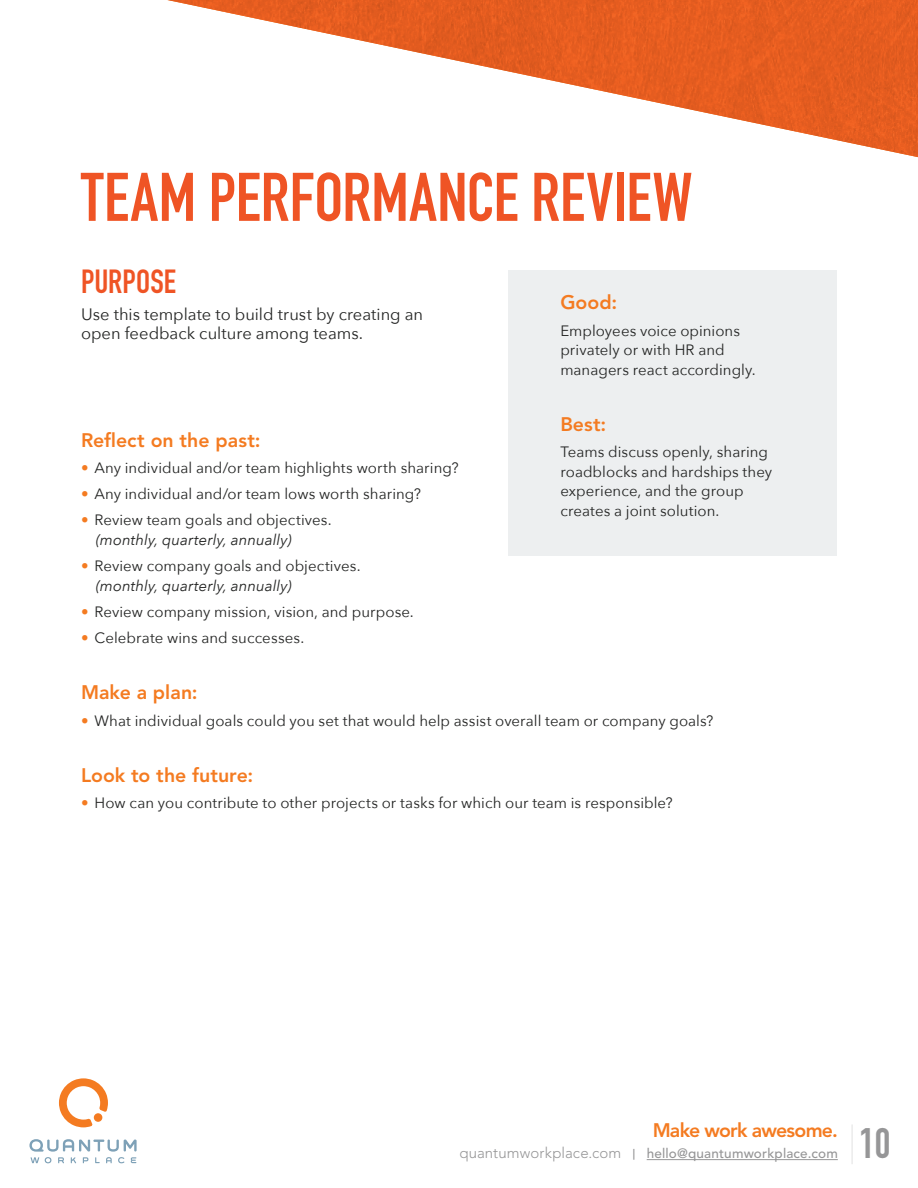
<style>
.page{position:relative;width:918px;height:1188px;background:#fff}
.page>*{position:absolute;margin:0;border:0;box-sizing:border-box;transform-origin:0 0}
.t1{font:67.5px "DIN Engschrift Std";color:#ef5425}
.t2{font:42px "DIN Engschrift Std";color:#969697}
.Question_Section{font:33px "DIN Engschrift Std";color:#ef5425}
.Question_Section-2{font:800 19.5px "Avenir LT Std";color:#f47b21}
.Question_Section-3{font:800 19.5px "Avenir LT Std";letter-spacing:-.04em;color:#f47b21}
.Body_Copy{font:16.5px/19.5px "Avenir Next";color:#242524}
.Body_Copy-2{font:15px/19.5px "Avenir Next";letter-spacing:.005em;color:#242524}
.t3{font:500 13.5px "Avenir LT Std";letter-spacing:.015em;color:#969697}
.s1{color:#f47b21}
.s2{font-style:italic}
.s3{font-weight:300;font-size:15px}
.s4{font-size:10.8px}
</style>
<div class="page">
<hr style="left:647px;top:1159px;width:191px;height:1px;background:#969697">
<svg style="left:59px;top:1078px;width:49px;height:49px"></svg>
<svg style="left:29px;top:1139px;width:108px;height:24px"></svg>
<hr style="left:851px;top:1124px;width:2px;height:40px;background:#969697">
<img style="left:167px;top:0;width:751px;height:158px">
<div style="left:509px;top:270px;width:328px;height:286px;background:#edeff0"></div>
<p class="t1" style="left:81px;top:158px;width:613px">TEAM PERFORMANCE REVIEW</p>
<p class="Question_Section" style="left:81px;top:263px;width:97px">PURPOSE</p>
<p class="Body_Copy" style="left:81px;top:304px;width:344px">Use this template to build trust by creating an open feedback culture among teams.</p>
<p class="Question_Section-2" style="left:81px;top:428px;width:181px">Reflect on the past:</p>
<p class="Body_Copy-2" style="left:81px;top:457px;width:379px"><span class="s1">•</span> Any individual and/or team highlights worth sharing?</p>
<p class="Body_Copy-2" style="left:81px;top:484px;width:342px"><span class="s1">•</span> Any individual and/or team lows worth sharing?</p>
<p class="Body_Copy-2" style="left:96px;top:510px;width:237px;text-indent:-15px"><span class="s1">•</span> Review team goals and objectives. <span class="s2">(monthly, quarterly, annually)</span></p>
<p class="Body_Copy-2" style="left:96px;top:556px;width:266px;text-indent:-15px"><span class="s1">•</span> Review company goals and objectives. <span class="s2">(monthly, quarterly, annually)</span></p>
<p class="Body_Copy-2" style="left:81px;top:601px;width:334px"><span class="s1">•</span> Review company mission, vision, and purpose.</p>
<p class="Body_Copy-2" style="left:81px;top:628px;width:225px"><span class="s1">•</span> Celebrate wins and successes.</p>
<p class="Question_Section-2" style="left:560px;top:291px;width:58px">Good:</p>
<p class="Body_Copy-2" style="left:560px;top:320px;width:197px">Employees voice opinions privately or with HR and managers react accordingly.</p>
<p class="Question_Section-2" style="left:560px;top:413px;width:48px">Best:</p>
<p class="Body_Copy-2" style="left:560px;top:442px;width:213px">Teams discuss openly, sharing roadblocks and hardships they experience, and the group creates a joint solution.</p>
<p class="Question_Section-2" style="left:81px;top:681px;width:118px">Make a plan:</p>
<p class="Body_Copy-2" style="left:81px;top:710px;width:634px"><span class="s1">•</span> What individual goals could you set that would help assist overall team or company goals?</p>
<p class="Question_Section-2" style="left:81px;top:764px;width:174px">Look to the future:</p>
<p class="Body_Copy-2" style="left:81px;top:793px;width:593px"><span class="s1">•</span> How can you contribute to other projects or tasks for which our team is responsible?</p>
<h3 class="Question_Section-3" style="left:653px;top:1119px;width:187px">Make work awesome.</h3>
<p class="t3" style="left:459px;top:1146px;width:380px"><span class="s3">quantumworkplace.com</span> <span class="s4">|</span> hello@quantumworkplace.com</p>
<h2 class="t2" style="left:859px;top:1119px;width:33px">10</h2>
</div>
